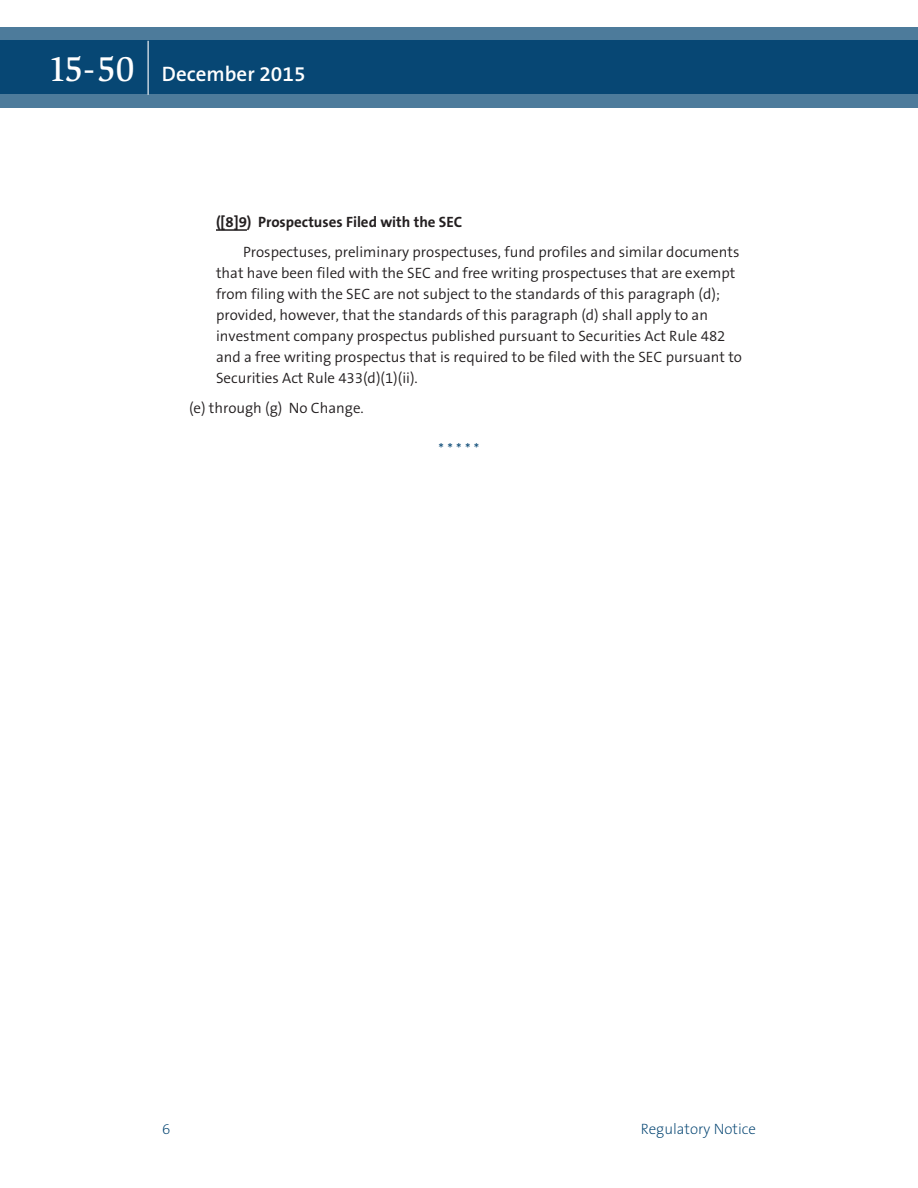
<style>
.page{position:relative;width:918px;height:1188px;background:#fff}
.page>*{position:absolute;margin:0;border:0;box-sizing:border-box;transform-origin:0 0}
.t1{font:600 21px "The Sans B6";color:#fff}
.t2{font:300 15px/21px "The Sans B4";color:#231f20}
.t3{font:700 15px "The Sans B7";color:#231f20}
.t4{font:200 15px "The Sans B2";color:#004270}
.t5{font:300 15px "The Sans B4";color:#004270}
.s1{font-family:"Slimbach LT";font-weight:500;font-size:36px}
</style>
<div class="page">
<svg style="left:0;top:27px;width:918px;height:81px;background:#1e5881"></svg>
<hr style="left:148px;top:41px;width:1px;height:54px;background:#fff">
<hr style="left:216px;top:229px;width:31px;height:2px;background:#231f20">
<h1 class="t1" style="left:48px;top:63px;width:259px"><span class="s1">15-50</span> December 2015</h1>
<p class="t3" style="left:216px;top:214px;width:248px">([8]9) Prospectuses Filed with the SEC</p>
<p class="t2" style="left:216px;top:242px;width:528px;text-indent:27px">Prospectuses, preliminary prospectuses, fund profiles and similar documents that have been filed with the SEC and free writing prospectuses that are exempt from filing with the SEC are not subject to the standards of this paragraph (d); provided, however, that the standards of this paragraph (d) shall apply to an investment company prospectus published pursuant to Securities Act Rule 482 and a free writing prospectus that is required to be filed with the SEC pursuant to Securities Act Rule 433(d)(1)(ii).</p>
<p class="t2" style="left:189px;top:398px;width:176px">(e) through (g) No Change.</p>
<p class="t5" style="left:439px;top:440px;width:42px">* * * * *</p>
<p class="t4" style="left:162px;top:1121px;width:10px">6</p>
<p class="t4" style="left:641px;top:1121px;width:117px">Regulatory Notice</p>
</div>
